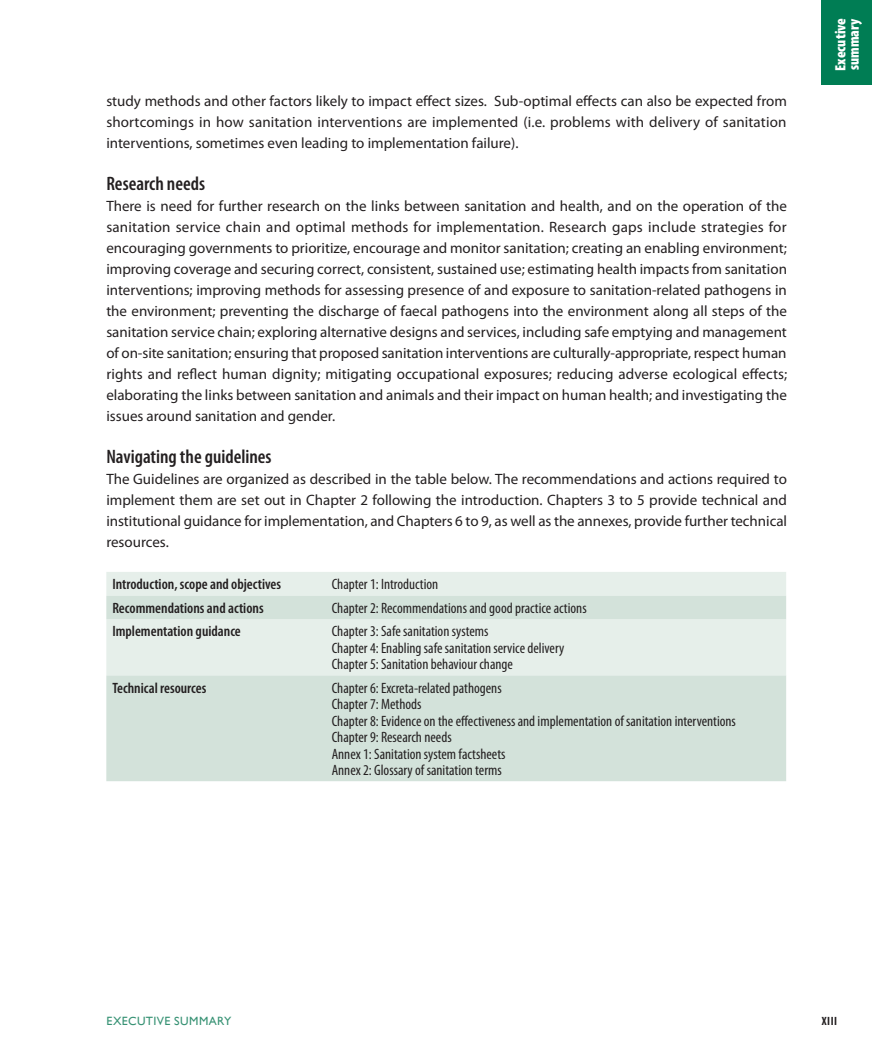
<style>
.page{position:relative;width:872px;height:1063px;background:#fff}
.page>*{position:absolute;margin:0;border:0;box-sizing:border-box;transform-origin:0 0}
.Title_level_1_1_1{font:600 condensed 19.5px "Myriad Pro";color:#231f20}
.Body{font:15px/21px "Myriad Pro";color:#231f20;text-align:justify}
.Box_text{font:condensed 15px "Myriad Pro";color:#231f20}
.Box_text-2{font:600 condensed 15px "Myriad Pro";color:#231f20}
.t1{font:900 condensed 15px/13.5px "Myriad Pro";color:#fff}
.t2{font:12px "Gill Sans";letter-spacing:.035em;color:#379274}
.t3{font:700 condensed 12px "Myriad Pro";color:#231f20}
</style>
<div class="page">
<div style="left:821px;top:0;width:51px;height:85px;background:#007d54"></div>
<div style="left:106px;top:572px;width:680px;height:103px;background:#e6efea"></div>
<div style="left:106px;top:596px;width:680px;height:23px;background:#d3e2da"></div>
<div style="left:106px;top:675px;width:680px;height:106px;background:#d3e2da"></div>
<p class="Body" style="left:106px;top:90px;width:682px">study methods and other factors likely to impact effect sizes. Sub-optimal effects can also be expected from shortcomings in how sanitation interventions are implemented (i.e. problems with delivery of sanitation interventions, sometimes even leading to implementation failure).</p>
<p class="Title_level_1_1_1" style="left:106px;top:173px;width:100px">Research needs</p>
<p class="Body" style="left:106px;top:195px;width:682px">There is need for further research on the links between sanitation and health, and on the operation of the sanitation service chain and optimal methods for implementation. Research gaps include strategies for encouraging governments to prioritize, encourage and monitor sanitation; creating an enabling environment; improving coverage and securing correct, consistent, sustained use; estimating health impacts from sanitation interventions; improving methods for assessing presence of and exposure to sanitation-related pathogens in the environment; preventing the discharge of faecal pathogens into the environment along all steps of the sanitation service chain; exploring alternative designs and services, including safe emptying and management of on-site sanitation; ensuring that proposed sanitation interventions are culturally-appropriate, respect human rights and reflect human dignity; mitigating occupational exposures; reducing adverse ecological effects; elaborating the links between sanitation and animals and their impact on human health; and investigating the issues around sanitation and gender.</p>
<p class="Title_level_1_1_1" style="left:106px;top:446px;width:167px">Navigating the guidelines</p>
<p class="Body" style="left:106px;top:468px;width:682px">The Guidelines are organized as described in the table below. The recommendations and actions required to implement them are set out in Chapter 2 following the introduction. Chapters 3 to 5 provide technical and institutional guidance for implementation, and Chapters 6 to 9, as well as the annexes, provide further technical resources.</p>
<p class="Box_text-2" style="left:112px;top:576px;width:170px">Introduction, scope and objectives</p>
<p class="Box_text" style="left:332px;top:575px;width:108px">Chapter 1: Introduction</p>
<p class="Box_text-2" style="left:112px;top:600px;width:153px">Recommendations and actions</p>
<p class="Box_text" style="left:332px;top:599px;width:256px">Chapter 2: Recommendations and good practice actions</p>
<p class="Box_text-2" style="left:112px;top:623px;width:130px">Implementation guidance</p>
<p class="Box_text" style="left:332px;top:622px;width:158px">Chapter 3: Safe sanitation systems</p>
<p class="Box_text" style="left:332px;top:639px;width:234px">Chapter 4: Enabling safe sanitation service delivery</p>
<p class="Box_text" style="left:332px;top:655px;width:183px">Chapter 5: Sanitation behaviour change</p>
<p class="Box_text-2" style="left:112px;top:680px;width:96px">Technical resources</p>
<p class="Box_text" style="left:332px;top:679px;width:171px">Chapter 6: Excreta-related pathogens</p>
<p class="Box_text" style="left:332px;top:695px;width:91px">Chapter 7: Methods</p>
<p class="Box_text" style="left:332px;top:712px;width:406px">Chapter 8: Evidence on the effectiveness and implementation of sanitation interventions</p>
<p class="Box_text" style="left:332px;top:728px;width:121px">Chapter 9: Research needs</p>
<p class="Box_text" style="left:332px;top:745px;width:175px">Annex 1: Sanitation system factsheets</p>
<p class="Box_text" style="left:332px;top:761px;width:172px">Annex 2: Glossary of sanitation terms</p>
<p class="t1" style="left:833px;top:71px;width:54px;rotate:-90deg">Executive summary</p>
<p class="t2" style="left:106px;top:1014px;width:126px">EXECUTIVE SUMMARY</p>
<p class="t3" style="left:822px;top:1013px;width:10px">xiii</p>
</div>
